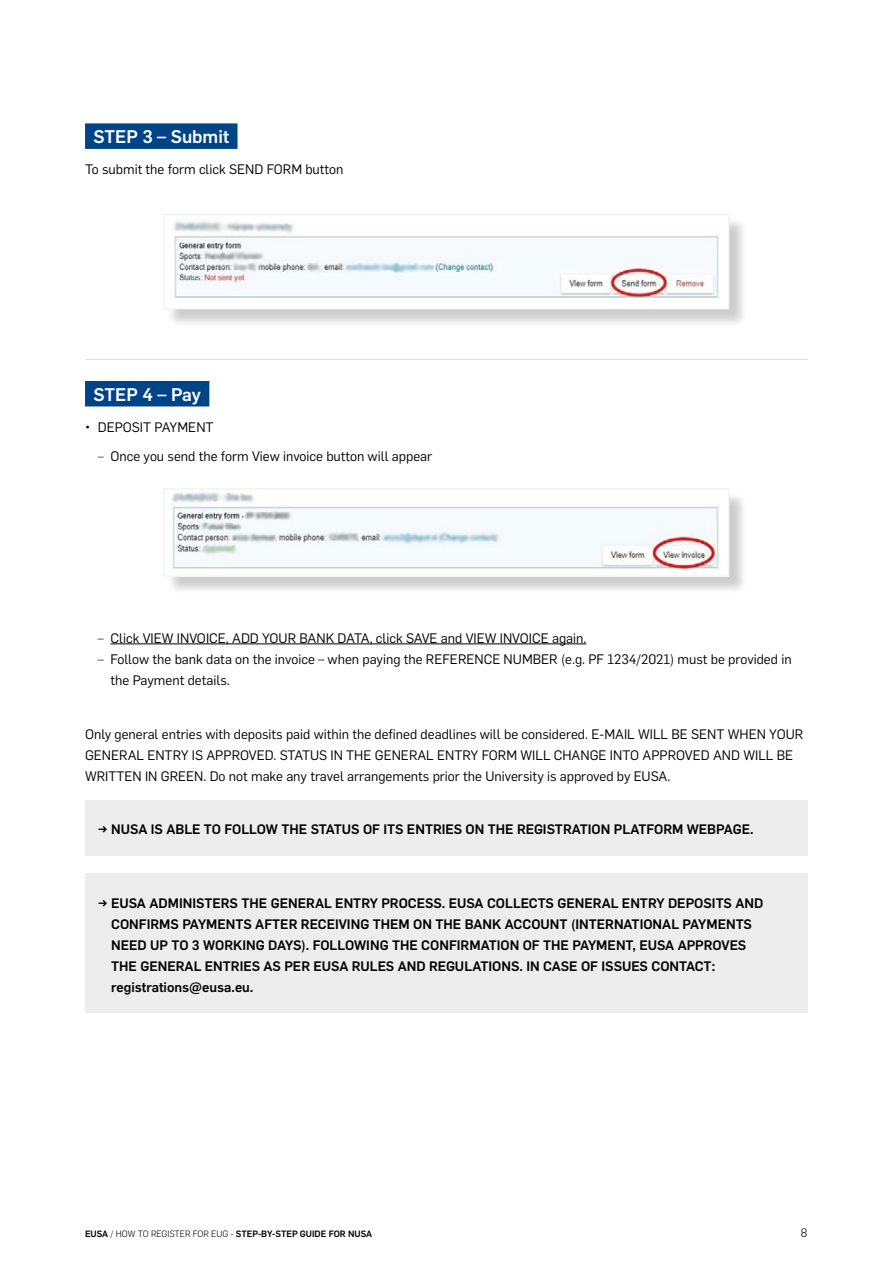
<style>
.page{position:relative;width:893px;height:1263px;background:#fff}
.page>*{position:absolute;margin:0;border:0;box-sizing:border-box;transform-origin:0 0}
.t1{font:500 18px "Flama";color:#fff}
.t2{font:13.5px/21px "Flama";color:#000}
.t3{font:500 13.5px/21px "Flama";color:#000}
.t4{font:300 12px "Flama";color:#000}
.t5{font:500 9px "Flama";color:#000}
.s1{font-weight:300}
</style>
<div class="page">
<div style="left:85px;top:123px;width:152px;height:26px;background:#048"></div>
<hr style="left:85px;top:359px;width:723px;height:1px;background:#dadada">
<div style="left:85px;top:381px;width:124px;height:25px;background:#048"></div>
<hr style="left:111px;top:643px;width:475px;height:1px;background:#000">
<div style="left:166px;top:216px;width:582px;height:112px;background:#000;opacity:.2"></div>
<div style="left:164px;top:215px;width:565px;height:94px;background:#fff"></div>
<img style="left:173px;top:221px;width:546px;height:77px">
<div style="left:164px;top:214px;width:565px;height:95px;border:1px solid #ededed"></div>
<div style="left:166px;top:491px;width:582px;height:104px;background:#000;opacity:.2"></div>
<div style="left:164px;top:489px;width:565px;height:87px;background:#fff"></div>
<img style="left:171px;top:490px;width:548px;height:78px">
<div style="left:164px;top:488px;width:565px;height:88px;border:1px solid #ededed"></div>
<div style="left:85px;top:800px;width:723px;height:55px;background:#ededed"></div>
<div style="left:85px;top:873px;width:723px;height:140px;background:#ededed"></div>
<h1 class="t1" style="left:94px;top:124px;width:137px">STEP 3 – Submit</h1>
<p class="t2" style="left:85px;top:158px;width:260px">To submit the form click SEND FORM button</p>
<h1 class="t1" style="left:94px;top:381px;width:109px">STEP 4 – Pay</h1>
<p class="t2" style="left:85px;top:416px;width:130px">• DEPOSIT PAYMENT</p>
<p class="t2" style="left:98px;top:445px;width:336px"><span class="s1">–</span> Once you send the form View invoice button will appear</p>
<p class="t2" style="left:98px;top:626px;width:490px"><span class="s1">–</span> Click VIEW INVOICE, ADD YOUR BANK DATA, click SAVE and VIEW INVOICE again.</p>
<p class="t2" style="left:111px;top:647px;width:683px;text-indent:-13px"><span class="s1">–</span> Follow the bank data on the invoice – when paying the REFERENCE NUMBER (e.g. PF 1234/2021) must be provided in the Payment details.</p>
<p class="t2" style="left:85px;top:723px;width:720px">Only general entries with deposits paid within the defined deadlines will be considered. E-MAIL WILL BE SENT WHEN YOUR<br>GENERAL ENTRY IS APPROVED. STATUS IN THE GENERAL ENTRY FORM WILL CHANGE INTO APPROVED AND WILL BE<br>WRITTEN IN GREEN. Do not make any travel arrangements prior the University is approved by EUSA.</p>
<p class="t3" style="left:98px;top:818px;width:657px">→ NUSA IS ABLE TO FOLLOW THE STATUS OF ITS ENTRIES ON THE REGISTRATION PLATFORM WEBPAGE.</p>
<p class="t3" style="left:111px;top:891px;width:654px;text-indent:-13px">→ EUSA ADMINISTERS THE GENERAL ENTRY PROCESS. EUSA COLLECTS GENERAL ENTRY DEPOSITS AND CONFIRMS PAYMENTS AFTER RECEIVING THEM ON THE BANK ACCOUNT (INTERNATIONAL PAYMENTS NEED UP TO 3 WORKING DAYS). FOLLOWING THE CONFIRMATION OF THE PAYMENT, EUSA APPROVES THE GENERAL ENTRIES AS PER EUSA RULES AND REGULATIONS. IN CASE OF ISSUES CONTACT: registrations@eusa.eu.</p>
<p class="t5" style="left:85px;top:1228px;width:289px">EUSA <span class="s1">/ HOW TO REGISTER FOR EUG -</span> STEP-BY-STEP GUIDE FOR NUSA</p>
<p class="t4" style="left:801px;top:1225px;width:8px">8</p>
</div>
